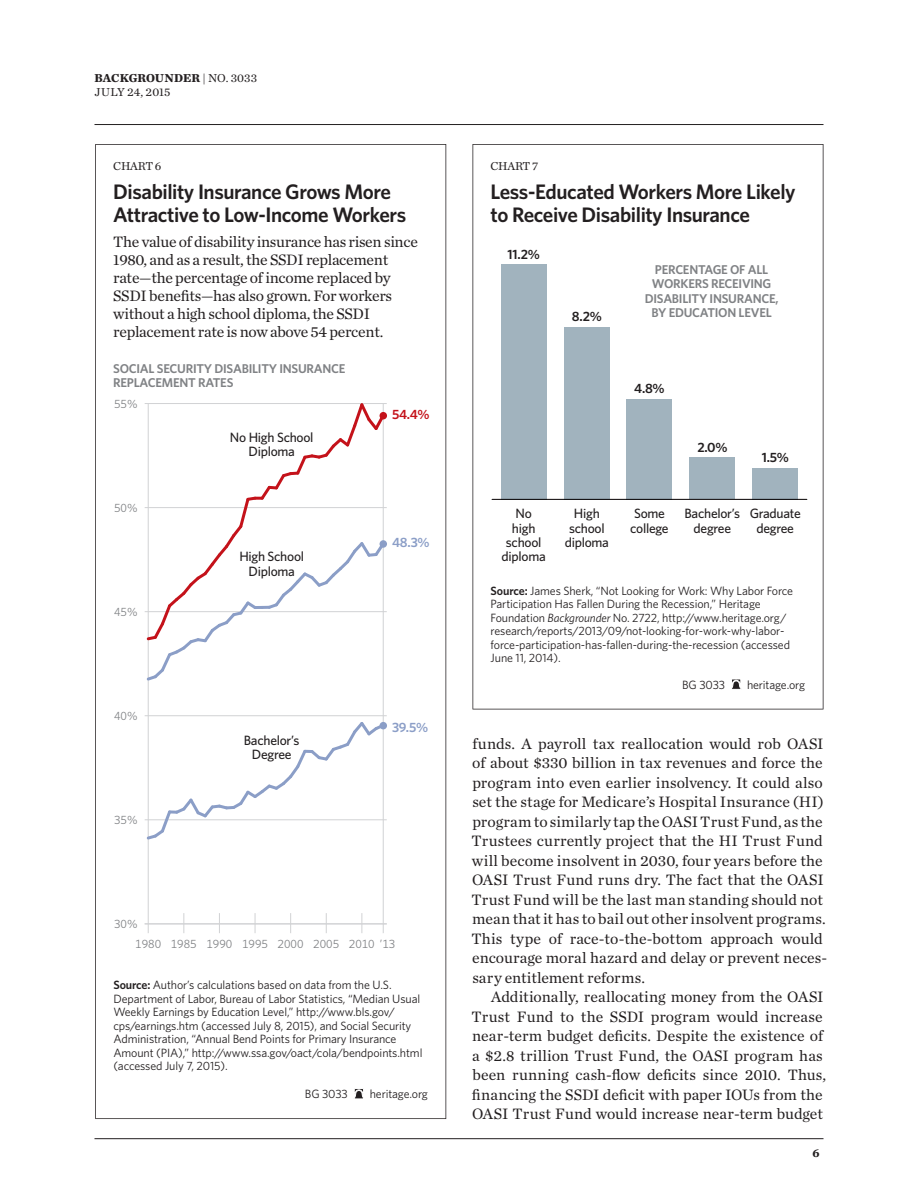
<style>
.page{position:relative;width:918px;height:1188px;background:#fff}
.page>*{position:absolute;margin:0;border:0;box-sizing:border-box;transform-origin:0 0}
.t1{font:600 21px/22.5px "Whitney";letter-spacing:-.02em;color:#231f20}
.Body_Text{font:15.75px/19.5px "Chronicle Text G1";letter-spacing:-.005em;color:#231f20}
.t2{font:500 13.5px/14.2px "Whitney";letter-spacing:-.02em;color:#231f20;text-align:center}
.t3{font:600 13.5px "Whitney";color:#231f20}
.t4{font:600 13.5px "Whitney";color:#8b9ec7}
.t5{font:600 13.5px "Whitney";color:#c4121a}
.t6{font:600 12.75px/14.2px "Whitney";letter-spacing:-.02em;color:#808285}
.t7{font:12px/13.5px "Whitney";letter-spacing:-.01em;color:#231f20}
.t8{font:12px "Whitney";color:#808285}
.t9{font:12px/14.4px "Chronicle Text G1";letter-spacing:.015em;color:#231f20}
.t10{font:12px "Chronicle Text G1";letter-spacing:-.02em;color:#231f20}
.t11{font:700 12px "Chronicle Text G1";color:#231f20}
.s1{font-weight:700}
.s2{font-weight:600}
.s3{font-style:italic}
</style>
<div class="page">
<hr style="left:94px;top:1138px;width:730px;height:1px;background:#231f20">
<hr style="left:94px;top:124px;width:730px;height:1px;background:#231f20">
<svg style="left:95px;top:144px;width:351px;height:975px"></svg>
<svg style="left:353px;top:1088px;width:11px;height:11px"></svg>
<svg style="left:472px;top:144px;width:352px;height:565px"></svg>
<svg style="left:731px;top:679px;width:11px;height:11px"></svg>
<hr style="left:492px;top:499px;width:315px;height:1px;background:#231f20">
<div style="left:501px;top:264px;width:45px;height:235px;background:#a1b3be"></div>
<div style="left:564px;top:327px;width:45px;height:172px;background:#a1b3be"></div>
<div style="left:627px;top:399px;width:45px;height:100px;background:#a1b3be"></div>
<div style="left:690px;top:457px;width:45px;height:42px;background:#a1b3be"></div>
<div style="left:753px;top:468px;width:45px;height:31px;background:#a1b3be"></div>
<p class="t9" style="left:94px;top:70px;width:164px"><span class="s1">BACKGROUNDER</span> | NO. 3033<br>July 24, 2015</p>
<p class="t10" style="left:113px;top:157px;width:50px">CHART 6</p>
<p class="t1" style="left:113px;top:180px;width:294px">Disability Insurance Grows More<br>Attractive to Low-Income Workers</p>
<p class="Body_Text" style="left:113px;top:232px;width:306px;line-height:18px">The value of disability insurance has risen since 1980, and as a result, the SSDI replacement rate—the percentage of income replaced by SSDI benefits—has also grown. For workers without a high school diploma, the SSDI replacement rate is now above 54 percent.</p>
<p class="t6" style="left:113px;top:361px;width:234px">SOCIAL SECURITY DISABILITY INSURANCE<br>REPLACEMENT RATES</p>
<p class="t8" style="left:114px;top:396px;width:25px">55%</p>
<p class="t8" style="left:114px;top:500px;width:25px">50%</p>
<p class="t8" style="left:114px;top:604px;width:25px">45%</p>
<p class="t8" style="left:114px;top:708px;width:25px">40%</p>
<p class="t8" style="left:114px;top:812px;width:25px">35%</p>
<p class="t8" style="left:114px;top:916px;width:25px">30%</p>
<p class="t2" style="left:230px;top:430px;width:85px">No High School<br>Diploma</p>
<p class="t2" style="left:239px;top:549px;width:66px">High School<br>Diploma</p>
<p class="t2" style="left:244px;top:733px;width:57px">Bachelor’s<br>Degree</p>
<p class="t5" style="left:392px;top:405px;width:39px">54.4%</p>
<p class="t4" style="left:392px;top:534px;width:39px">48.3%</p>
<p class="t4" style="left:392px;top:718px;width:38px">39.5%</p>
<p class="t8" style="left:135px;top:936px;width:262px">1980 1985 1990 1995 2000 2005 2010 ’13</p>
<p class="t7" style="left:113px;top:978px;width:311px"><span class="s2">Source:</span> Author’s calculations based on data from the U.S.<br>Department of Labor, Bureau of Labor Statistics, “Median Usual Weekly Earnings by Education Level,” http://www.bls.gov/ cps/earnings.htm (accessed July 8, 2015), and Social Security Administration, “Annual Bend Points for Primary Insurance Amount (PIA),” http://www.ssa.gov/oact/cola/bendpoints.html (accessed July 7, 2015).</p>
<p class="t7" style="left:305px;top:1087px;width:45px">BG 3033</p>
<p class="t7" style="left:370px;top:1087px;width:60px">heritage.org</p>
<p class="t10" style="left:491px;top:157px;width:49px">CHART 7</p>
<p class="t1" style="left:490px;top:180px;width:307px">Less-Educated Workers More Likely to Receive Disability Insurance</p>
<p class="t3" style="left:508px;top:245px;width:34px">11.2%</p>
<p class="t3" style="left:572px;top:307px;width:31px">8.2%</p>
<p class="t6" style="left:645px;top:262px;width:135px;text-align:center">PERCENTAGE OF ALL<br>WORKERS RECEIVING<br>DISABILITY INSURANCE,<br>BY EDUCATION LEVEL</p>
<p class="t3" style="left:634px;top:380px;width:32px">4.8%</p>
<p class="t3" style="left:697px;top:439px;width:32px">2.0%</p>
<p class="t3" style="left:762px;top:448px;width:29px">1.5%</p>
<p class="t2" style="left:502px;top:506px;width:46px">No<br>high school diploma</p>
<p class="t2" style="left:565px;top:506px;width:46px">High school diploma</p>
<p class="t2" style="left:630px;top:506px;width:40px;text-align:left">Some college</p>
<p class="t2" style="left:685px;top:506px;width:57px">Bachelor’s degree</p>
<p class="t2" style="left:750px;top:506px;width:53px">Graduate degree</p>
<p class="t7" style="left:491px;top:583px;width:304px"><span class="s2">Source:</span> James Sherk, “Not Looking for Work: Why Labor Force Participation Has Fallen During the Recession,” Heritage Foundation <span class="s3">Backgrounder</span> No. 2722, http://www.heritage.org/ research/reports/2013/09/not-looking-for-work-why-labor&shy;force-participation-has-fallen-during-the-recession (accessed June 11, 2014).</p>
<p class="t7" style="left:682px;top:677px;width:45px">BG 3033</p>
<p class="t7" style="left:747px;top:677px;width:60px">heritage.org</p>
<p class="Body_Text" style="left:471px;top:733px;width:357px">funds. A payroll tax reallocation would rob OASI of about $330 billion in tax revenues and force the program into even earlier insolvency. It could also set the stage for Medicare’s Hospital Insurance (HI) program to similarly tap the OASI Trust Fund, as the Trustees currently project that the HI Trust Fund will become insolvent in 2030, four years before the OASI Trust Fund runs dry. The fact that the OASI Trust Fund will be the last man standing should not mean that it has to bail out other insolvent programs.<br>This type of race-to-the-bottom approach would encourage moral hazard and delay or prevent neces&shy;sary entitlement reforms.</p>
<p class="Body_Text" style="left:471px;top:986px;width:356px;text-indent:20px">Additionally, reallocating money from the OASI Trust Fund to the SSDI program would increase near-term budget deficits. Despite the existence of a $2.8 trillion Trust Fund, the OASI program has been running cash-flow deficits since 2010. Thus, financing the SSDI deficit with paper IOUs from the OASI Trust Fund would increase near-term budget</p>
<p class="t11" style="left:813px;top:1144px;width:9px">6</p>
</div>
